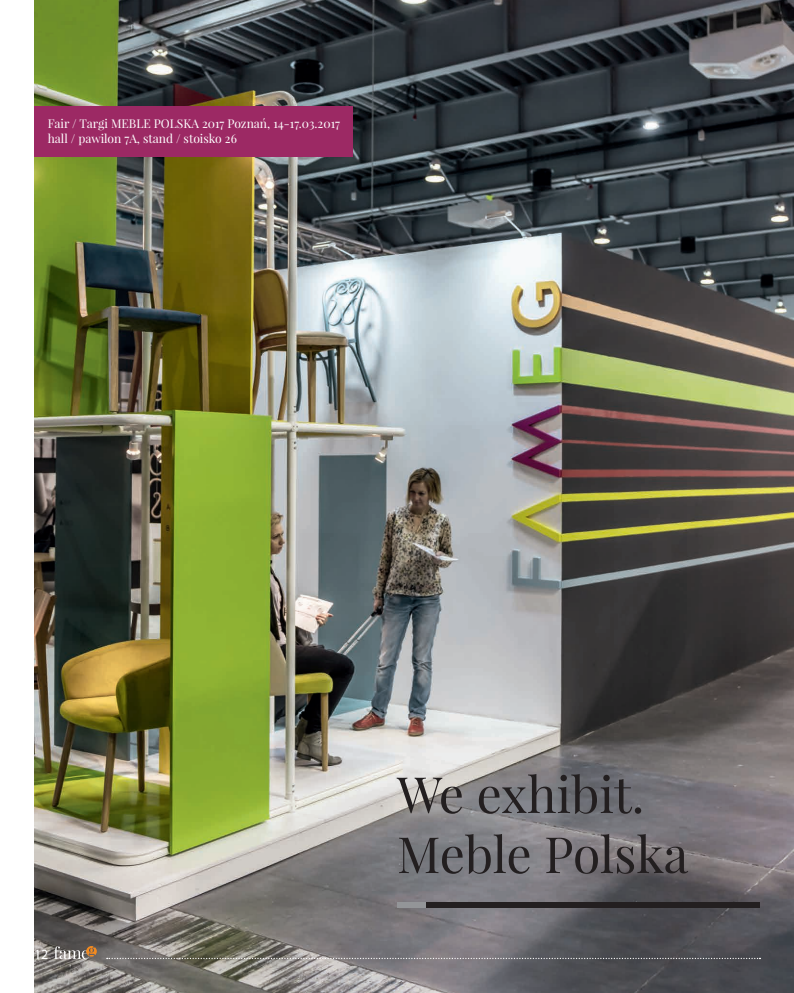
<style>
.page{position:relative;width:794px;height:993px;background:#fff}
.page>*{position:absolute;margin:0;border:0;box-sizing:border-box;transform-origin:0 0}
.t1{font:50px/60px "Playfair Display";letter-spacing:-.005em;color:#231f20}
.t2{font:14px "Myriad Pro";color:#fff}
.t3{font:12.1px/14.5px "Playfair Display";color:#fff}
</style>
<div class="page">
<img style="left:34px;top:0;width:760px;height:992px">
<div style="left:397px;top:901px;width:363px;height:6px;background:#231f20"></div>
<svg style="left:107px;top:957px;width:653px;height:1px"></svg>
<div style="left:34px;top:106px;width:318px;height:50px;background:#9c2964"></div>
<div style="left:397px;top:901px;width:28px;height:6px;background:#939598"></div>
<svg style="left:54px;top:945px;width:43px;height:13px"></svg>
<p class="t3" style="left:48px;top:116px;width:294px">Fair / Targi MEBLE POLSKA 2017 Poznań, 14-17.03.2017 hall / pawilon 7A, stand / stoisko 26</p>
<p class="t2" style="left:34px;top:945px;width:16px">12</p>
<h1 class="t1" style="left:397px;top:763px;width:293px">We exhibit.<br>Meble Polska</h1>
</div>
